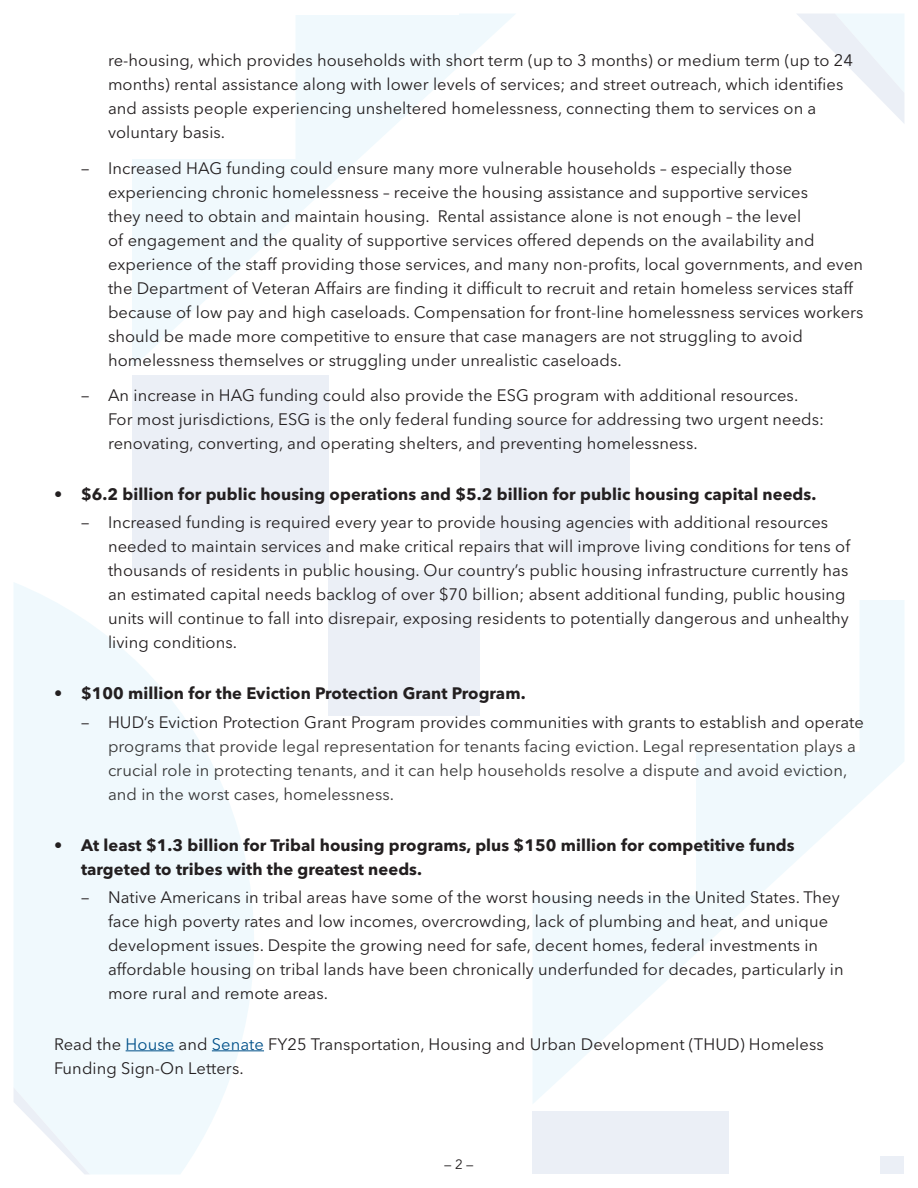
<style>
.page{position:relative;width:918px;height:1188px;background:#fff}
.page>*{position:absolute;margin:0;border:0;box-sizing:border-box;transform-origin:0 0}
.t1{font:16.5px/24px "Avenir Next LT Pro";letter-spacing:.005em;color:#231f20}
.t2{font:16.5px/24px "Avenir Next LT Pro";letter-spacing:.005em;color:#363636}
.t3{font:700 16.5px/24px "Avenir Next LT Pro";letter-spacing:.005em;color:#231f20}
.t4{font:13.5px "Avenir";color:#231f20}
.s1{font-family:"Myriad Pro"}
.s2{font-family:"Myriad Pro";color:#231f20}
.s3{color:#231f20}
.s4{color:#01518a}
</style>
<div class="page">
<svg style="left:132px;top:14px;width:383px;height:353px"></svg>
<div style="left:132px;top:375px;width:196px;height:195px;background:#ebeff6"></div>
<div style="left:328px;top:570px;width:152px;height:146px;background:#ebeff6"></div>
<div style="left:480px;top:420px;width:150px;height:150px;background:#ebeff6"></div>
<svg style="left:797px;top:14px;width:107px;height:109px"></svg>
<svg style="left:533px;top:600px;width:371px;height:503px"></svg>
<div style="left:532px;top:1112px;width:197px;height:62px;background:#ebeff6"></div>
<div style="left:880px;top:1156px;width:24px;height:18px;background:#ebeff6"></div>
<svg style="left:14px;top:583px;width:250px;height:591px;fill:#f0f9fd"></svg>
<svg style="left:14px;top:1087px;width:76px;height:87px"></svg>
<hr style="left:126px;top:1051px;width:48px;height:1px;background:#01518a">
<hr style="left:212px;top:1051px;width:52px;height:1px;background:#01518a">
<p class="t1" style="left:108px;top:49px;width:747px">re-housing, which provides households with short term (up to 3 months) or medium term (up to 24 months) rental assistance along with lower levels of services; and street outreach, which identifies and assists people experiencing unsheltered homelessness, connecting them to services on a voluntary basis.</p>
<p class="t1" style="left:108px;top:156px;width:757px;text-indent:-27px"><span class="s1">–</span> Increased HAG funding could ensure many more vulnerable households – especially those experiencing chronic homelessness – receive the housing assistance and supportive services<br>they need to obtain and maintain housing. Rental assistance alone is not enough – the level<br>of engagement and the quality of supportive services offered depends on the availability and experience of the staff providing those services, and many non-profits, local governments, and even the Department of Veteran Affairs are finding it difficult to recruit and retain homeless services staff because of low pay and high caseloads. Compensation for front-line homelessness services workers should be made more competitive to ensure that case managers are not struggling to avoid homelessness themselves or struggling under unrealistic caseloads.</p>
<p class="t1" style="left:108px;top:383px;width:718px;text-indent:-27px"><span class="s1">–</span> An increase in HAG funding could also provide the ESG program with additional resources.<br>For most jurisdictions, ESG is the only federal funding source for addressing two urgent needs: renovating, converting, and operating shelters, and preventing homelessness.</p>
<p class="t3" style="left:54px;top:482px;width:764px">• $6.2 billion for public housing operations and $5.2 billion for public housing capital needs.</p>
<p class="t1" style="left:108px;top:511px;width:744px;text-indent:-27px"><span class="s1">–</span> Increased funding is required every year to provide housing agencies with additional resources needed to maintain services and make critical repairs that will improve living conditions for tens of thousands of residents in public housing. Our country’s public housing infrastructure currently has an estimated capital needs backlog of over $70 billion; absent additional funding, public housing units will continue to fall into disrepair, exposing residents to potentially dangerous and unhealthy living conditions.</p>
<p class="t3" style="left:54px;top:682px;width:473px">• $100 million for the Eviction Protection Grant Program.</p>
<p class="t2" style="left:108px;top:710px;width:757px;text-indent:-27px"><span class="s2">–</span> <span class="s3">HUD’s Eviction Protection Grant Program provides communities with grants to establish and operate </span>programs that provide legal representation for tenants facing eviction. Legal representation plays a crucial role in protecting tenants, and it can help households resolve a dispute and avoid eviction, and in the worst cases, homelessness.</p>
<p class="t3" style="left:81px;top:833px;width:715px;text-indent:-27px">• At least $1.3 billion for Tribal housing programs, plus $150 million for competitive funds targeted to tribes with the greatest needs.</p>
<p class="t1" style="left:108px;top:886px;width:737px;text-indent:-27px"><span class="s1">–</span> Native Americans in tribal areas have some of the worst housing needs in the United States. They face high poverty rates and low incomes, overcrowding, lack of plumbing and heat, and unique development issues. Despite the growing need for safe, decent homes, federal investments in affordable housing on tribal lands have been chronically underfunded for decades, particularly in more rural and remote areas.</p>
<p class="t1" style="left:54px;top:1033px;width:771px">Read the <span class="s4">House</span> and <span class="s4">Senate</span> FY25 Transportation, Housing and Urban Development (THUD) Homeless<br>Funding Sign-On Letters.</p>
<p class="t4" style="left:445px;top:1156px;width:30px">– 2 –</p>
</div>
